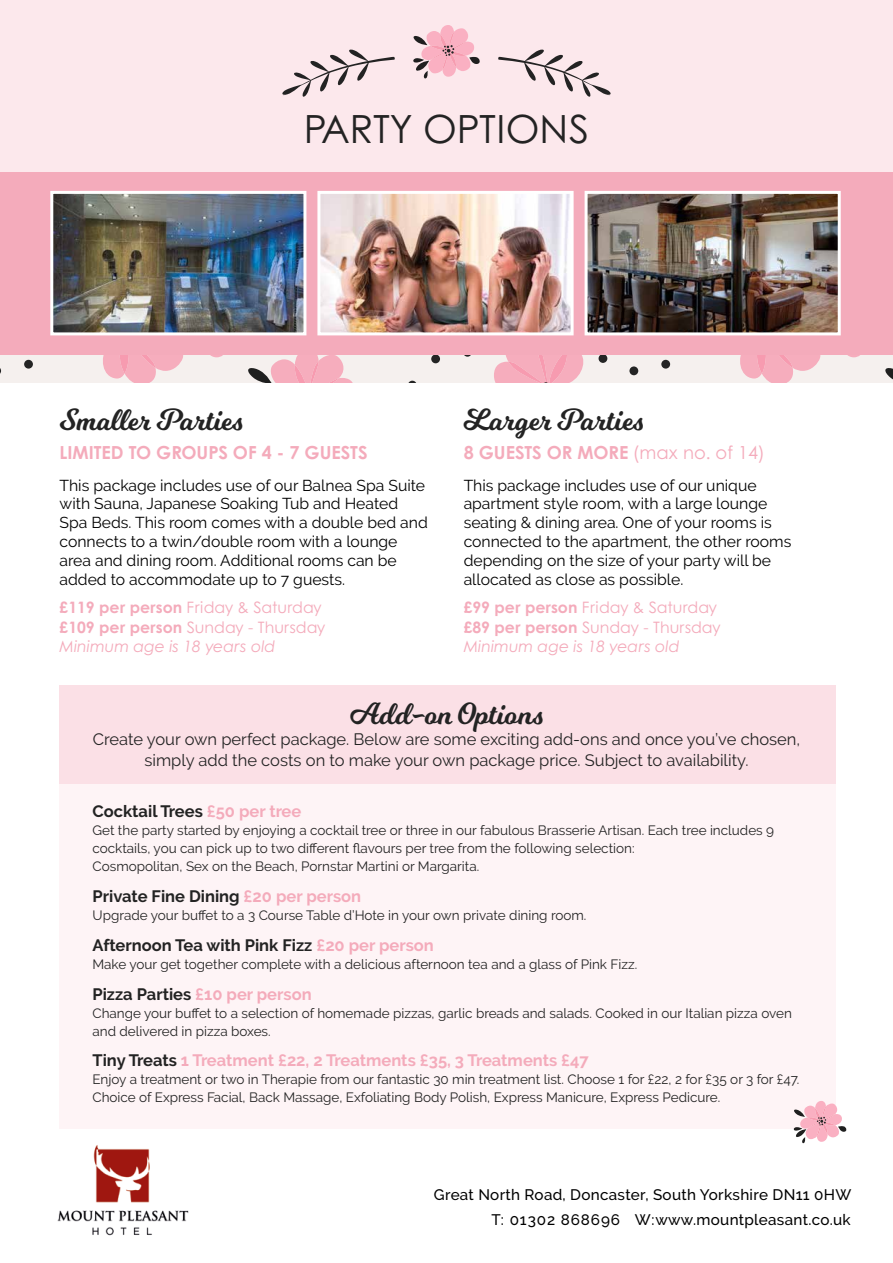
<style>
.page{position:relative;width:893px;height:1263px;background:#fff}
.page>*{position:absolute;margin:0;border:0;box-sizing:border-box;transform-origin:0 0}
.t1{font:300 38.85px "Century Gothic LG";color:#232323}
.t2{font:30px "Milkshake";color:#232323}
.t3{font:700 18px "Century Gothic LG";color:#f4abbb}
.t4{font:16.5px/21px "Raleway";color:#232323;text-align:center}
.t5{font:700 16.5px "Raleway";color:#232323}
.t6{font:700 16.5px "Raleway";color:#f4abbb}
.t7{font:15.75px/18.9px "Raleway";color:#000}
.t8{font:300 15.75px/19.5px "Century Gothic LG";color:#f4abbb}
.t9{font:500 15.15px/25.3px "Raleway";letter-spacing:.02em;color:#000;text-align:right}
.t10{font:13.5px/18px "Raleway";color:#232323}
.s1{font-weight:700}
.s2{font-style:italic}
.s3{font-weight:300}
.s4{color:#f4abbb}
.s5{color:#232323}
</style>
<div class="page">
<img style="left:57px;top:1145px;width:132px;height:91px">
<div style="left:0;top:0;width:893px;height:232px;background:#fce8ec"></div>
<div style="left:0;top:354px;width:893px;height:29px;background:#f5f0ee"></div>
<div style="left:431px;top:354px;width:9px;height:9px;background:#242424;border-radius:50%"></div>
<svg style="left:463px;top:354px;width:9px;height:3px"></svg>
<svg style="left:408px;top:381px;width:8px;height:2px"></svg>
<div style="left:24px;top:360px;width:9px;height:9px;background:#242424;border-radius:50%"></div>
<svg style="left:494px;top:354px;width:95px;height:29px;background:#f5b3c1"></svg>
<svg style="left:99px;top:354px;width:86px;height:29px"></svg>
<svg style="left:246px;top:354px;width:109px;height:29px"></svg>
<div style="left:599px;top:354px;width:8px;height:9px;background:#242424;border-radius:50%"></div>
<div style="left:629px;top:366px;width:9px;height:9px;background:#242424;border-radius:50%"></div>
<div style="left:661px;top:360px;width:9px;height:9px;background:#242424;border-radius:50%"></div>
<svg style="left:736px;top:354px;width:86px;height:29px"></svg>
<svg style="left:885px;top:368px;width:8px;height:12px"></svg>
<svg style="left:205px;top:354px;width:23px;height:3px"></svg>
<svg style="left:842px;top:354px;width:24px;height:3px"></svg>
<div style="left:60px;top:773px;width:776px;height:355px;background:#fef4f6"></div>
<div style="left:0;top:172px;width:893px;height:182px;background:#f4abbb"></div>
<svg style="left:793px;top:1101px;width:54px;height:43px"></svg>
<img style="left:54px;top:195px;width:248px;height:136px">
<div style="left:50px;top:191px;width:256px;height:144px;border:3px solid #fff"></div>
<img style="left:321px;top:195px;width:249px;height:136px">
<div style="left:317px;top:191px;width:257px;height:144px;border:3px solid #fff"></div>
<img style="left:589px;top:195px;width:248px;height:136px">
<div style="left:585px;top:191px;width:256px;height:144px;border:3px solid #fff"></div>
<svg style="left:282px;top:49px;width:113px;height:48px"></svg>
<svg style="left:498px;top:49px;width:113px;height:48px"></svg>
<svg style="left:413px;top:25px;width:67px;height:54px"></svg>
<div style="left:60px;top:685px;width:776px;height:99px;background:#fbe0e6"></div>
<h1 class="t1" style="left:304px;top:106px;width:286px">PARTY OPTIONS</h1>
<h2 class="t2" style="left:60px;top:399px;width:184px">Smaller Parties</h2>
<h3 class="t3" style="left:60px;top:441px;width:309px">LIMITED TO GROUPS OF 4 - 7 GUESTS</h3>
<p class="t7" style="left:60px;top:475px;width:370px">This package includes use of our Balnea Spa Suite with Sauna, Japanese Soaking Tub and Heated Spa Beds. This room comes with a double bed and connects to a twin/double room with a lounge area and dining room. Additional rooms can be added to accommodate up to 7 guests.</p>
<p class="t8" style="left:60px;top:597px;width:268px"><span class="s1">£119 per person</span> Friday &amp; Saturday <span class="s1">£109 per person</span> Sunday - Thursday<br><span class="s2">Minimum age is 18 years old</span></p>
<h2 class="t2" style="left:464px;top:399px;width:181px">Larger Parties</h2>
<h3 class="t3" style="left:464px;top:441px;width:302px">8 GUESTS OR MORE <span class="s3">(max no. of 14)</span></h3>
<p class="t7" style="left:464px;top:475px;width:329px">This package includes use of our unique apartment style room, with a large lounge seating &amp; dining area. One of your rooms is connected to the apartment, the other rooms depending on the size of your party will be allocated as close as possible.</p>
<p class="t8" style="left:464px;top:597px;width:259px"><span class="s1">£99 per person</span> Friday &amp; Saturday <span class="s1">£89 per person</span> Sunday - Thursday<br><span class="s2">Minimum age is 18 years old</span></p>
<h2 class="t2" style="left:350px;top:692px;width:194px">Add-on Options</h2>
<p class="t4" style="left:93px;top:729px;width:709px">Create your own perfect package. Below are some exciting add-ons and once you’ve chosen, simply add the costs on to make your own package price. Subject to availability.</p>
<p class="t5" style="left:92px;top:802px;width:210px">Cocktail Trees <span class="s4">£50 per tree</span></p>
<p class="t10" style="left:92px;top:822px;width:683px">Get the party started by enjoying a cocktail tree or three in our fabulous Brasserie Artisan. Each tree includes 9 cocktails, you can pick up to two different flavours per tree from the following selection:<br>Cosmopolitan, Sex on the Beach, Pornstar Martini or Margarita.</p>
<p class="t5" style="left:92px;top:887px;width:270px">Private Fine Dining <span class="s4">£20 per person</span></p>
<p class="t10" style="left:92px;top:906px;width:495px">Upgrade your buffet to a 3 Course Table d’Hote in your own private dining room.</p>
<p class="t5" style="left:92px;top:936px;width:343px">Afternoon Tea with Pink Fizz <span class="s4">£20 per person</span></p>
<p class="t10" style="left:92px;top:955px;width:546px">Make your get together complete with a delicious afternoon tea and a glass of Pink Fizz.</p>
<p class="t5" style="left:92px;top:984px;width:221px">Pizza Parties <span class="s4">£10 per person</span></p>
<p class="t10" style="left:92px;top:1004px;width:701px">Change your buffet to a selection of homemade pizzas, garlic breads and salads. Cooked in our Italian pizza oven and delivered in pizza boxes.</p>
<p class="t6" style="left:92px;top:1051px;width:498px"><span class="s5">Tiny Treats</span> 1 Treatment £22, 2 Treatments £35, 3 Treatments £47</p>
<p class="t10" style="left:92px;top:1071px;width:708px">Enjoy a treatment or two in Therapie from our fantastic 30 min treatment list. Choose 1 for £22, 2 for £35 or 3 for £47.<br>Choice of Express Facial, Back Massage, Exfoliating Body Polish, Express Manicure, Express Pedicure.</p>
<p class="t9" style="left:434px;top:1182px;width:419px">Great North Road, Doncaster, South Yorkshire DN11 0HW<br>T: 01302 868696 W:www.mountpleasant.co.uk</p>
</div>
